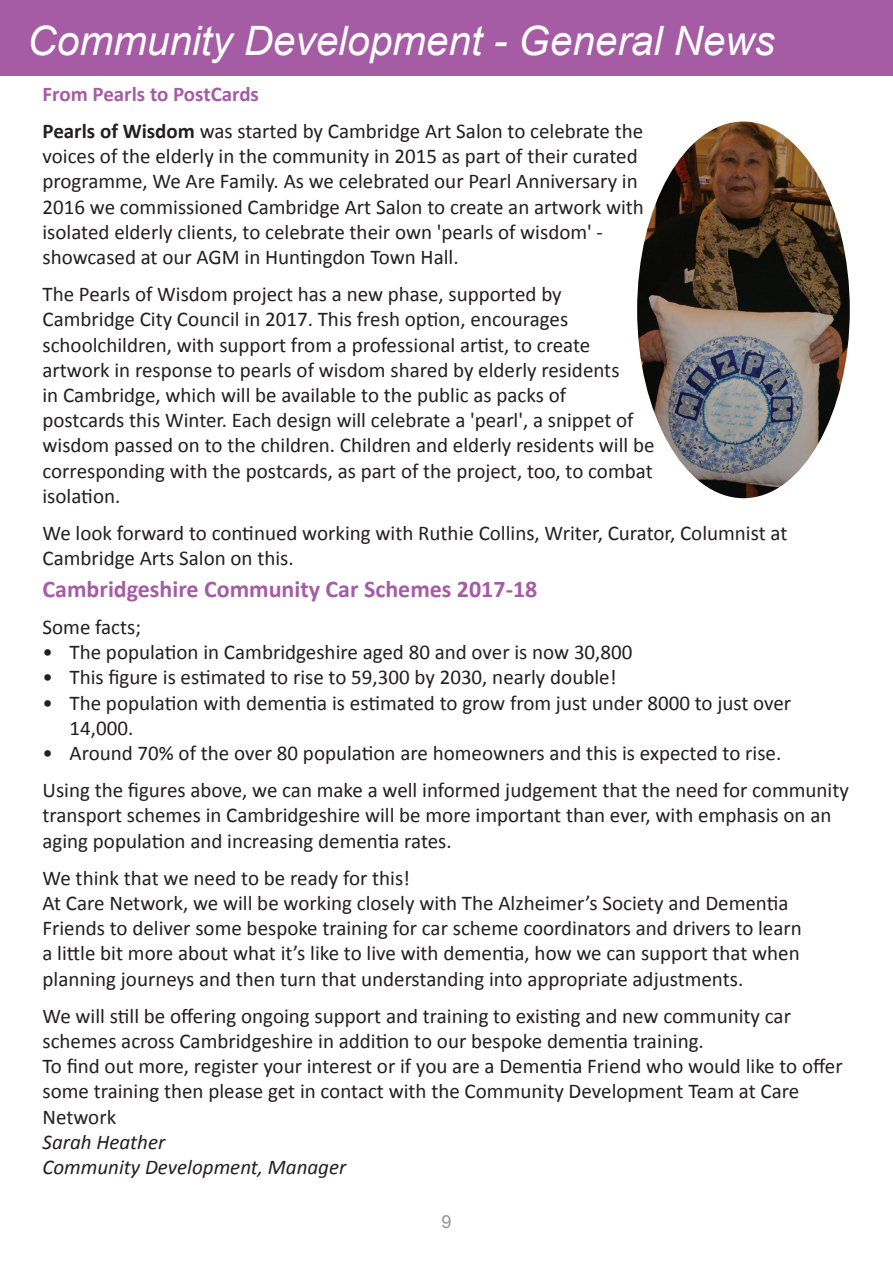
<style>
.page{position:relative;width:893px;height:1263px;background:#fff}
.page>*{position:absolute;margin:0;border:0;box-sizing:border-box;transform-origin:0 0}
.t1{font:italic 40.5px "Arial";color:#fff}
.t2{font:700 24px "Calibri";color:#a65ca5}
.t3{font:21px/25.2px "Calibri";color:#231f20}
.t4{font:italic 21px/25.2px "Calibri";color:#231f20}
.t5{font:18px "Arial";color:#939598}
.s1{font-weight:700;color:#a65ca5}
.s2{font-weight:700}
</style>
<div class="page">
<div style="left:0;top:0;width:893px;height:75px;background:#a65ca5"></div>
<img style="left:637px;top:122px;width:213px;height:376px">
<h1 class="t1" style="left:28px;top:15px;width:749px">Community Development - General News</h1>
<p class="t3" style="left:43px;top:75px;width:602px;line-height:37.2px"><span class="s1">From Pearls to PostCards<br></span><span class="s2">Pearls of Wisdom</span> was started by Cambridge Art Salon to celebrate the</p>
<p class="t3" style="left:43px;top:144px;width:603px">voices of the elderly in the community in 2015 as part of their curated programme, We Are Family. As we celebrated our Pearl Anniversary in 2016 we commissioned Cambridge Art Salon to create an artwork with isolated elderly clients, to celebrate their own 'pearls of wisdom' - showcased at our AGM in Huntingdon Town Hall.</p>
<p class="t3" style="left:43px;top:282px;width:614px">The Pearls of Wisdom project has a new phase, supported by Cambridge City Council in 2017. This fresh option, encourages schoolchildren, with support from a professional artist, to create artwork in response to pearls of wisdom shared by elderly residents<br>in Cambridge, which will be available to the public as packs of<br>postcards this Winter. Each design will celebrate a 'pearl', a snippet of wisdom passed on to the children. Children and elderly residents will be corresponding with the postcards, as part of the project, too, to combat isolation.</p>
<p class="t3" style="left:43px;top:520px;width:746px">We look forward to continued working with Ruthie Collins, Writer, Curator, Columnist at<br>Cambridge Arts Salon on this.</p>
<p class="t2" style="left:43px;top:573px;width:496px">Cambridgeshire Community Car Schemes 2017-18</p>
<p class="t3" style="left:43px;top:614px;width:100px">Some facts;</p>
<p class="t3" style="left:43px;top:640px;width:591px">• The population in Cambridgeshire aged 80 and over is now 30,800</p>
<p class="t3" style="left:43px;top:665px;width:575px">• This figure is estimated to rise to 59,300 by 2030, nearly double!</p>
<p class="t3" style="left:70px;top:690px;width:723px;text-indent:-27px">• The population with dementia is estimated to grow from just under 8000 to just over<br>14,000.</p>
<p class="t3" style="left:43px;top:734px;width:808px;line-height:37.2px">• Around 70% of the over 80 population are homeowners and this is expected to rise.<br>Using the figures above, we can make a well informed judgement that the need for community</p>
<p class="t3" style="left:43px;top:803px;width:790px">transport schemes in Cambridgeshire will be more important than ever, with emphasis on an aging population and increasing dementia rates.</p>
<p class="t3" style="left:43px;top:865px;width:761px">We think that we need to be ready for this!<br>At Care Network, we will be working closely with The Alzheimer’s Society and Dementia Friends to deliver some bespoke training for car scheme coordinators and drivers to learn a little bit more about what it’s like to live with dementia, how we can support that when planning journeys and then turn that understanding into appropriate adjustments.</p>
<p class="t3" style="left:43px;top:1003px;width:802px">We will still be offering ongoing support and training to existing and new community car schemes across Cambridgeshire in addition to our bespoke dementia training.<br>To find out more, register your interest or if you are a Dementia Friend who would like to offer some training then please get in contact with the Community Development Team at Care Network</p>
<p class="t4" style="left:43px;top:1128px;width:305px">Sarah Heather<br>Community Development, Manager</p>
<p class="t5" style="left:441px;top:1210px;width:12px">9</p>
</div>
